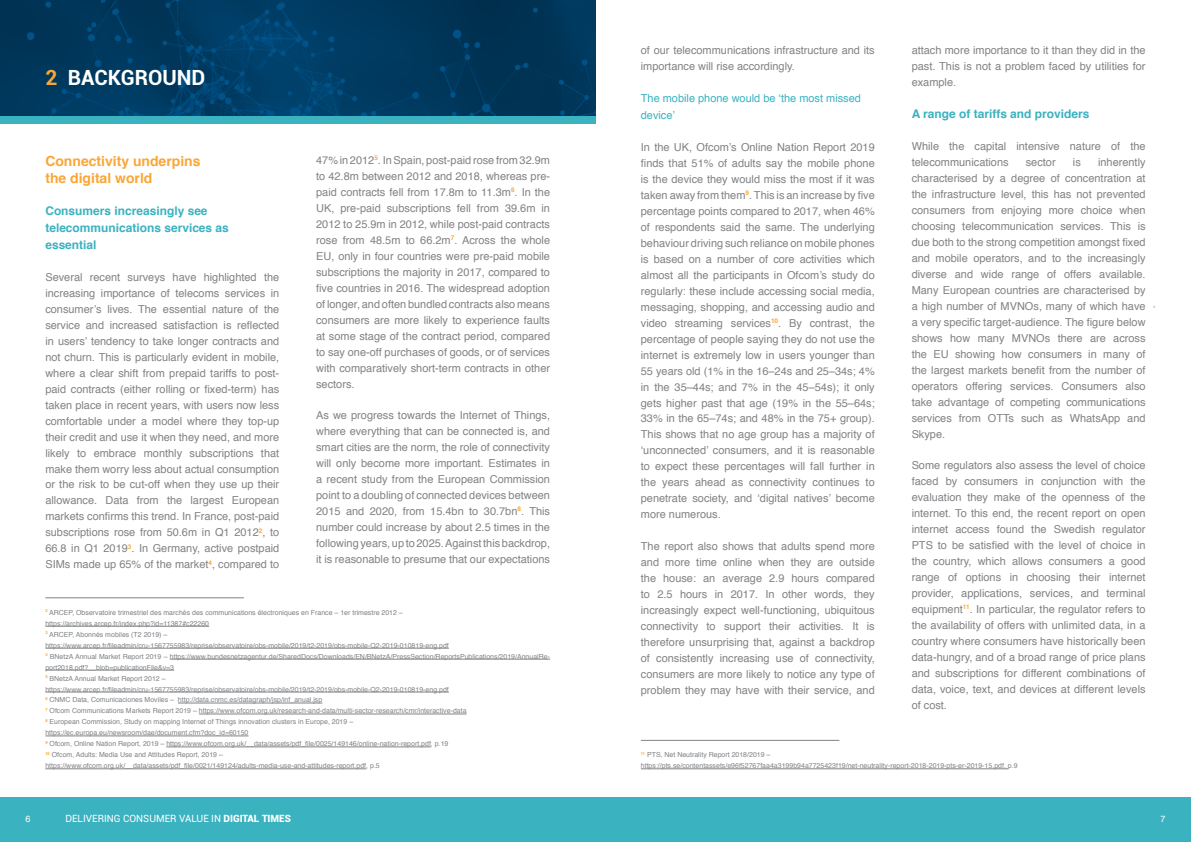
<style>
.page{position:relative;width:1191px;height:842px;background:#fff}
.page>*{position:absolute;margin:0;border:0;box-sizing:border-box;transform-origin:0 0}
.t1{font:700 20.9px "Roboto";color:#fff}
.t2{font:700 14px/16.9px "Helvetica";color:#faa634}
.t3{font:700 12px/16.9px "Helvetica";color:#3ab2c0}
.t4{font:11px/16px "Helvetica";color:#808285;text-align:justify}
.t5{font:11px/16.9px "Helvetica";color:#3ab2c0}
.t6{font:10px "Roboto";color:#fff}
.t7{font:9px "Helvetica";color:#fff}
.t8{font:7px/11px "Helvetica";color:#808285}
.s1{color:#faa634}
.s2{font-weight:900}
</style>
<div class="page">
<div style="left:0;top:797px;width:1191px;height:45px;background:#3ab2c0"></div>
<img style="left:0;top:0;width:595px;height:116px">
<div style="left:0;top:116px;width:595px;height:7px;background:#3ab2c0"></div>
<hr style="left:641px;top:740px;width:198px;height:1px;background:#808285">
<hr style="left:641px;top:769px;width:367px;height:1px;background:#808285">
<hr style="left:45px;top:597px;width:199px;height:1px;background:#808285">
<hr style="left:45px;top:626px;width:164px;height:1px;background:#808285">
<hr style="left:45px;top:648px;width:404px;height:1px;background:#808285">
<hr style="left:170px;top:659px;width:380px;height:1px;background:#808285">
<hr style="left:45px;top:670px;width:129px;height:1px;background:#808285">
<hr style="left:45px;top:692px;width:404px;height:1px;background:#808285">
<hr style="left:178px;top:703px;width:144px;height:1px;background:#808285">
<hr style="left:199px;top:714px;width:267px;height:1px;background:#808285">
<hr style="left:45px;top:736px;width:203px;height:1px;background:#808285">
<hr style="left:166px;top:747px;width:265px;height:1px;background:#808285">
<hr style="left:45px;top:769px;width:321px;height:1px;background:#808285">
<h1 class="t1" style="left:45px;top:62px;width:159px"><span class="s1">2</span> BACKGROUND</h1>
<p class="t2" style="left:45px;top:153px;width:157px">Connectivity underpins the digital world</p>
<p class="t3" style="left:45px;top:203px;width:185px">Consumers increasingly see telecommunications services as essential</p>
<p class="t4" style="left:45px;top:270px;width:235px">Several recent surveys have highlighted the increasing importance of telecoms services in consumer’s lives. The essential nature of the service and increased satisfaction is reflected in users’ tendency to take longer contracts and not churn. This is particularly evident in mobile, where a clear shift from prepaid tariffs to post&shy;paid contracts (either rolling or fixed-term) has taken place in recent years, with users now less comfortable under a model where they top-up their credit and use it when they need, and more likely to embrace monthly subscriptions that make them worry less about actual consumption or the risk to be cut-off when they use up their allowance. Data from the largest European markets confirms this trend. In France, post-paid subscriptions rose from 50.6m in Q1 2012<sup>2</sup>, to 66.8 in Q1 2019<sup>3</sup>. In Germany, active postpaid SIMs made up 65% of the market<sup>4</sup>, compared to</p>
<p class="t4" style="left:316px;top:153px;width:235px">47% in 2012<sup>5</sup>. In Spain, post-paid rose from 32.9m to 42.8m between 2012 and 2018, whereas pre&shy;paid contracts fell from 17.8m to 11.3m<sup>6</sup>. In the UK, pre-paid subscriptions fell from 39.6m in 2012 to 25.9m in 2012, while post-paid contracts rose from 48.5m to 66.2m<sup>7</sup>. Across the whole EU, only in four countries were pre-paid mobile subscriptions the majority in 2017, compared to five countries in 2016. The widespread adoption of longer, and often bundled contracts also means consumers are more likely to experience faults at some stage of the contract period, compared to say one-off purchases of goods, or of services with comparatively short-term contracts in other sectors.</p>
<p class="t4" style="left:316px;top:408px;width:235px">As we progress towards the Internet of Things, where everything that can be connected is, and smart cities are the norm, the role of connectivity will only become more important. Estimates in a recent study from the European Commission point to a doubling of connected devices between 2015 and 2020, from 15.4bn to 30.7bn<sup>8</sup>. This number could increase by about 2.5 times in the following years, up to 2025. Against this backdrop, it is reasonable to presume that our expectations</p>
<p class="t8" style="left:45px;top:607px;width:506px"><sup>2</sup> ARCEP, Observatoire trimestriel des marchés des communications électroniques en France – 1er trimestre 2012 – https://archives.arcep.fr/index.php?id=11387#c22260<br><sup>3</sup> ARCEP, Abonnés mobiles (T2 2019) – https://www.arcep.fr/fileadmin/cru-1567755983/reprise/observatoire/obs-mobile/2019/t2-2019/obs-mobile-Q2-2019-010819-eng.pdf<br><sup>4</sup> BNetzA Annual Market Report 2019 – https://www.bundesnetzagentur.de/SharedDocs/Downloads/EN/BNetzA/PressSection/ReportsPublications/2019/AnnualRe&shy;port2018.pdf?__blob=publicationFile&amp;v=3<br><sup>5</sup> BNetzA Annual Market Report 2012 – https://www.arcep.fr/fileadmin/cru-1567755983/reprise/observatoire/obs-mobile/2019/t2-2019/obs-mobile-Q2-2019-010819-eng.pdf<br><sup>6</sup> CNMC Data, Comunicaciones Moviles – http://data.cnmc.es/datagraph/jsp/inf_anual.jsp<br><sup>7</sup> Ofcom Communications Markets Report 2019 – https://www.ofcom.org.uk/research-and-data/multi-sector-research/cmr/interactive-data<br><sup>8</sup> European Commission, Study on mapping Internet of Things innovation clusters in Europe, 2019 – https://ec.europa.eu/newsroom/dae/document.cfm?doc_id=60150<br><sup>9</sup> Ofcom, Online Nation Report, 2019 – https://www.ofcom.org.uk/__data/assets/pdf_file/0025/149146/online-nation-report.pdf, p.19<br><sup>10</sup> Ofcom, Adults: Media Use and Attitudes Report, 2019 –<br>https://www.ofcom.org.uk/__data/assets/pdf_file/0021/149124/adults-media-use-and-attitudes-report.pdf, p.5</p>
<p class="t4" style="left:641px;top:42px;width:235px">of our telecommunications infrastructure and its importance will rise accordingly.</p>
<p class="t5" style="left:641px;top:90px;width:222px">The mobile phone would be ‘the most missed device’</p>
<p class="t4" style="left:641px;top:140px;width:235px">In the UK, Ofcom’s Online Nation Report 2019 finds that 51% of adults say the mobile phone is the device they would miss the most if it was taken away from them<sup>9</sup>. This is an increase by five percentage points compared to 2017, when 46% of respondents said the same. The underlying behaviour driving such reliance on mobile phones is based on a number of core activities which almost all the participants in Ofcom’s study do regularly: these include accessing social media, messaging, shopping, and accessing audio and video streaming services<sup>10</sup>. By contrast, the percentage of people saying they do not use the internet is extremely low in users younger than 55 years old (1% in the 16–24s and 25–34s; 4% in the 35–44s; and 7% in the 45–54s); it only gets higher past that age (19% in the 55–64s; 33% in the 65–74s; and 48% in the 75+ group).<br>This shows that no age group has a majority of ‘unconnected’ consumers, and it is reasonable to expect these percentages will fall further in the years ahead as connectivity continues to penetrate society, and ‘digital natives’ become more numerous.</p>
<p class="t4" style="left:641px;top:539px;width:235px">The report also shows that adults spend more and more time online when they are outside the house: an average 2.9 hours compared to 2.5 hours in 2017. In other words, they increasingly expect well-functioning, ubiquitous connectivity to support their activities. It is therefore unsurprising that, against a backdrop of consistently increasing use of connectivity, consumers are more likely to notice any type of problem they may have with their service, and</p>
<p class="t4" style="left:911px;top:42px;width:235px">attach more importance to it than they did in the past. This is not a problem faced by utilities for example.</p>
<p class="t3" style="left:911px;top:106px;width:179px">A range of tariffs and providers</p>
<p class="t4" style="left:911px;top:139px;width:235px">While the capital intensive nature of the telecommunications</p>
<p class="t4" style="left:911px;top:155px;width:235px;text-indent:186px">inherently characterised by a degree of concentration at the infrastructure level, this has not prevented consumers from enjoying more choice when choosing telecommunication services. This is due both to the strong competition amongst fixed and mobile operators, and to the increasingly diverse and wide range of offers available.<br>Many European countries are characterised by a high number of MVNOs, many of which have a very specific target-audience. The figure below shows how many MVNOs there are across the EU showing how consumers in many of the largest markets benefit from the number of operators offering services. Consumers also take advantage of competing communications services from OTTs such as WhatsApp and Skype.</p>
<p class="t4" style="left:911px;top:458px;width:235px">Some regulators also assess the level of choice faced by consumers in conjunction with the evaluation they make of the openness of the internet. To this end, the recent report on open internet access found the Swedish regulator PTS to be satisfied with the level of choice in the country, which allows consumers a good range of options in choosing their internet provider, applications, services, and terminal equipment<sup>11</sup>. In particular, the regulator refers to the availability of offers with unlimited data, in a country where consumers have historically been data-hungry, and of a broad range of price plans and subscriptions for different combinations of data, voice, text, and devices at different levels of cost.</p>
<p class="t4" style="left:1025px;top:155px;width:31px">sector</p>
<p class="t4" style="left:1073px;top:155px;width:9px">is</p>
<p class="t8" style="left:641px;top:749px;width:378px"><sup>11</sup> PTS, Net Neutrality Report 2018/2019 – https://pts.se/contentassets/e96f52767faa4a3199b94a7725423f19/net-neutrality-report-2018-2019-pts-er-2019-15.pdf, p.9</p>
<p class="t7" style="left:25px;top:812px;width:6px">6</p>
<p class="t6" style="left:65px;top:812px;width:227px">DELIVERING CONSUMER VALUE IN <span class="s2">DIGITAL TIMES</span></p>
<p class="t7" style="left:1160px;top:812px;width:6px">7</p>
</div>
